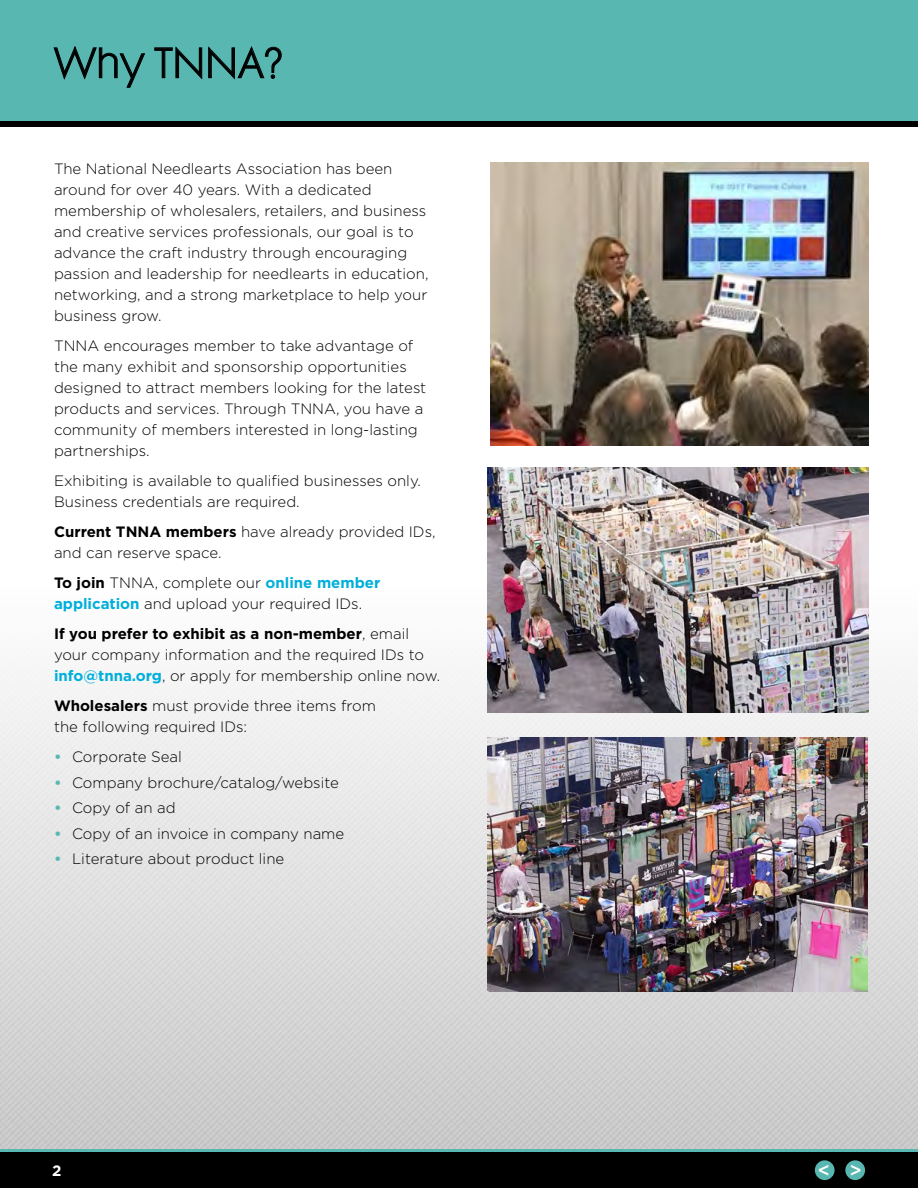
<style>
.page{position:relative;width:918px;height:1188px;background:#fff}
.page>*{position:absolute;margin:0;border:0;box-sizing:border-box;transform-origin:0 0}
.t1{font:39px "Cg Futura Maxi Lt";color:#000}
.t2{font:500 19.35px "Gotham";color:#fff}
.body{font:300 15px/21px "Gotham";color:#000}
.t3{font:700 15px "Gotham";color:#fff}
.s1{font-weight:700}
.s2{font-weight:700;color:#00afdb}
.s3{font-weight:700;color:#59b7b1}
</style>
<div class="page">
<img style="left:0;top:587px;width:918px;height:562px">
<div style="left:0;top:0;width:918px;height:121px;background:#59b7b1"></div>
<hr style="left:0;top:1149px;width:918px;height:3px;background:#59b7b1">
<div style="left:0;top:1152px;width:918px;height:36px;background:#000"></div>
<div style="left:845px;top:1160px;width:20px;height:20px;background:#59b7b1;border-radius:50%"></div>
<div style="left:815px;top:1160px;width:20px;height:20px;background:#59b7b1;border-radius:50%"></div>
<div style="left:0;top:121px;width:918px;height:6px;background:#000"></div>
<svg style="left:53px;top:46px;width:92px;height:42px"></svg>
<svg style="left:154px;top:46px;width:48px;height:33px"></svg>
<svg style="left:208px;top:46px;width:74px;height:34px"></svg>
<img style="left:490px;top:162px;width:378px;height:284px">
<img style="left:488px;top:467px;width:380px;height:245px">
<img style="left:488px;top:738px;width:379px;height:254px">
<p class="t1" style="left:54px;top:39px;width:230px">Why TNNA?</p>
<p class="body" style="left:54px;top:158px;width:376px">The National Needlearts Association has been around for over 40 years. With a dedicated membership of wholesalers, retailers, and business and creative services professionals, our goal is to advance the craft industry through encouraging passion and leadership for needlearts in education, networking, and a strong marketplace to help your business grow.</p>
<p class="body" style="left:54px;top:335px;width:374px">TNNA encourages member to take advantage of the many exhibit and sponsorship opportunities designed to attract members looking for the latest products and services. Through TNNA, you have a community of members interested in long-lasting partnerships.</p>
<p class="body" style="left:54px;top:470px;width:369px">Exhibiting is available to qualified businesses only.<br>Business credentials are required.</p>
<p class="body" style="left:54px;top:521px;width:383px"><span class="s1">Current TNNA members</span> have already provided IDs, and can reserve space.</p>
<p class="body" style="left:54px;top:572px;width:328px"><span class="s1">To join</span> TNNA, complete our <span class="s2">online member application</span> and upload your required IDs.</p>
<p class="body" style="left:54px;top:623px;width:388px"><span class="s1">If you prefer to exhibit as a non-member</span>, email your company information and the required IDs to <span class="s2">info@tnna.org</span>, or apply for membership online now.</p>
<p class="body" style="left:54px;top:695px;width:323px"><span class="s1">Wholesalers</span> must provide three items from the following required IDs:</p>
<p class="body" style="left:54px;top:746px;width:129px"><span class="s3">•</span> Corporate Seal</p>
<p class="body" style="left:54px;top:771px;width:286px"><span class="s3">•</span> Company brochure/catalog/website</p>
<p class="body" style="left:54px;top:797px;width:123px"><span class="s3">•</span> Copy of an ad</p>
<p class="body" style="left:54px;top:822px;width:292px"><span class="s3">•</span> Copy of an invoice in company name</p>
<p class="body" style="left:54px;top:848px;width:232px"><span class="s3">•</span> Literature about product line</p>
<p class="t3" style="left:52px;top:1160px;width:11px">2</p>
<p class="t2" style="left:850px;top:1157px;width:14px">&gt;</p>
</div>
